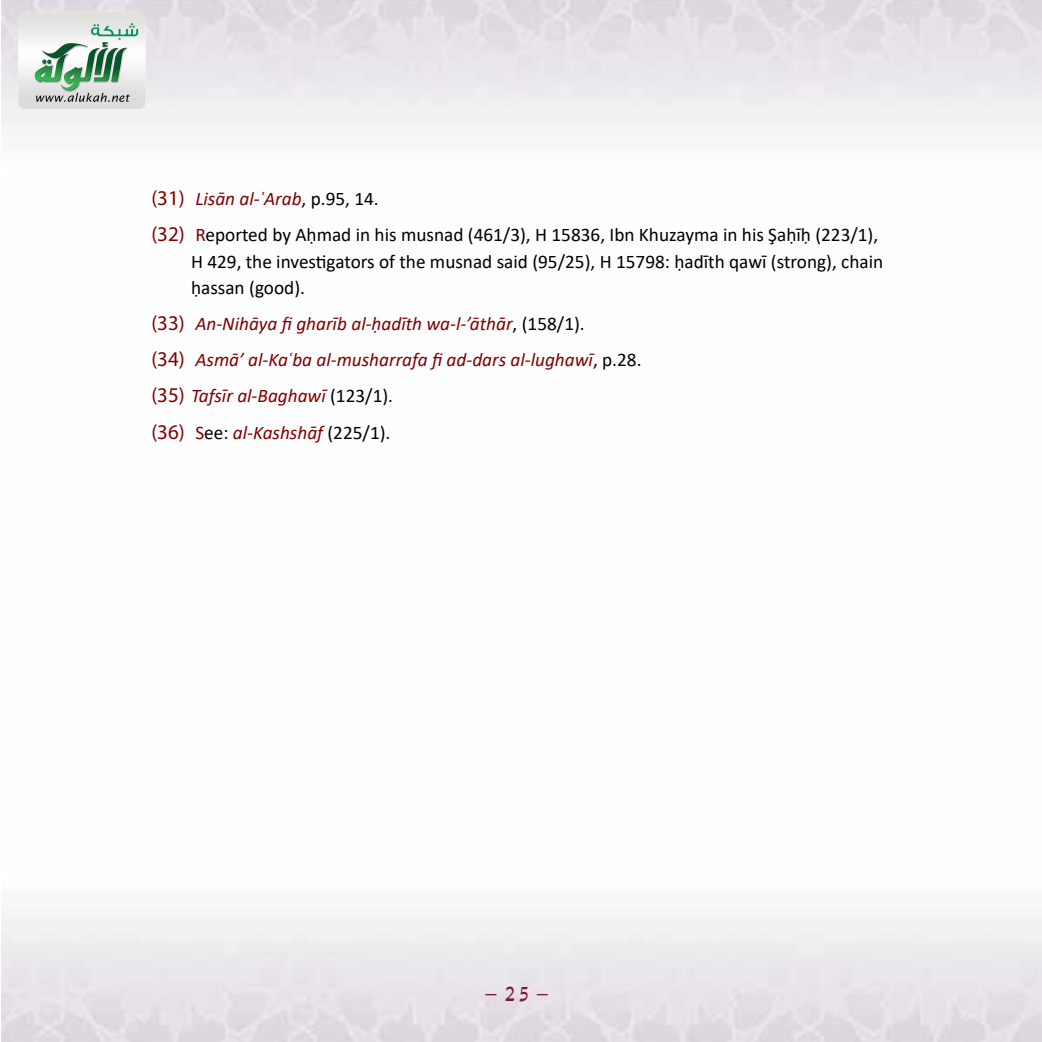
<style>
.page{position:relative;width:1042px;height:1042px;background:#fff}
.page>*{position:absolute;margin:0;border:0;box-sizing:border-box;transform-origin:0 0}
.t1{font:700 28px "Lotus";color:#731b42}
.t2{font:19.25px/36.2px "Calibri";color:#000}
.t3{font:italic 19.25px/36.2px "Calibri";color:#800000}
.s1{font-family:"Myriad Pro";font-size:21px;color:#800000}
.s2{font-style:italic;color:#800000}
.s3{color:#800000}
.s4{font-family:"Myriad Pro";font-style:normal;font-size:21px}
.s5{font-style:normal;color:#000}
.s6{font-style:normal}
</style>
<div class="page">
<img style="left:1px;top:0;width:155px;height:124px">
<p class="t2" style="left:151px;top:180px;width:728px"><span class="s1">(31)</span> <span class="s2">Lisān al-ʿArab</span>, p.95, 14.<br><span class="s1">(32)</span> <span class="s3">R</span>eported by Aḥmad in his musnad (461/3), H 15836, Ibn Khuzayma in his Şaḥīḥ (223/1),</p>
<p class="t2" style="left:191px;top:248px;width:694px;line-height:26.2px">H 429, the investigators of the musnad said (95/25), H 15798: ḥadīth qawī (strong), chain ḥassan (good).</p>
<p class="t3" style="left:151px;top:305px;width:492px"><span class="s4">(33)</span> An-Nihāya fi gharīb al-ḥadīth wa-l-’āthār<span class="s5">, (158/1).<br></span><span class="s4">(34)</span> Asmā’ al-Kaʿba al-musharrafa fi ad-dars al-lughawī<span class="s5">, p.28. </span><span class="s4">(35)</span> Tafsīr al-Baghawī <span class="s5">(123/1).<br></span><span class="s4">(36)</span> <span class="s6">S</span><span class="s5">ee:</span> al-Kashshāf <span class="s5">(225/1).</span></p>
<h1 class="t1" style="left:484px;top:975px;width:67px">- 25 -</h1>
</div>
